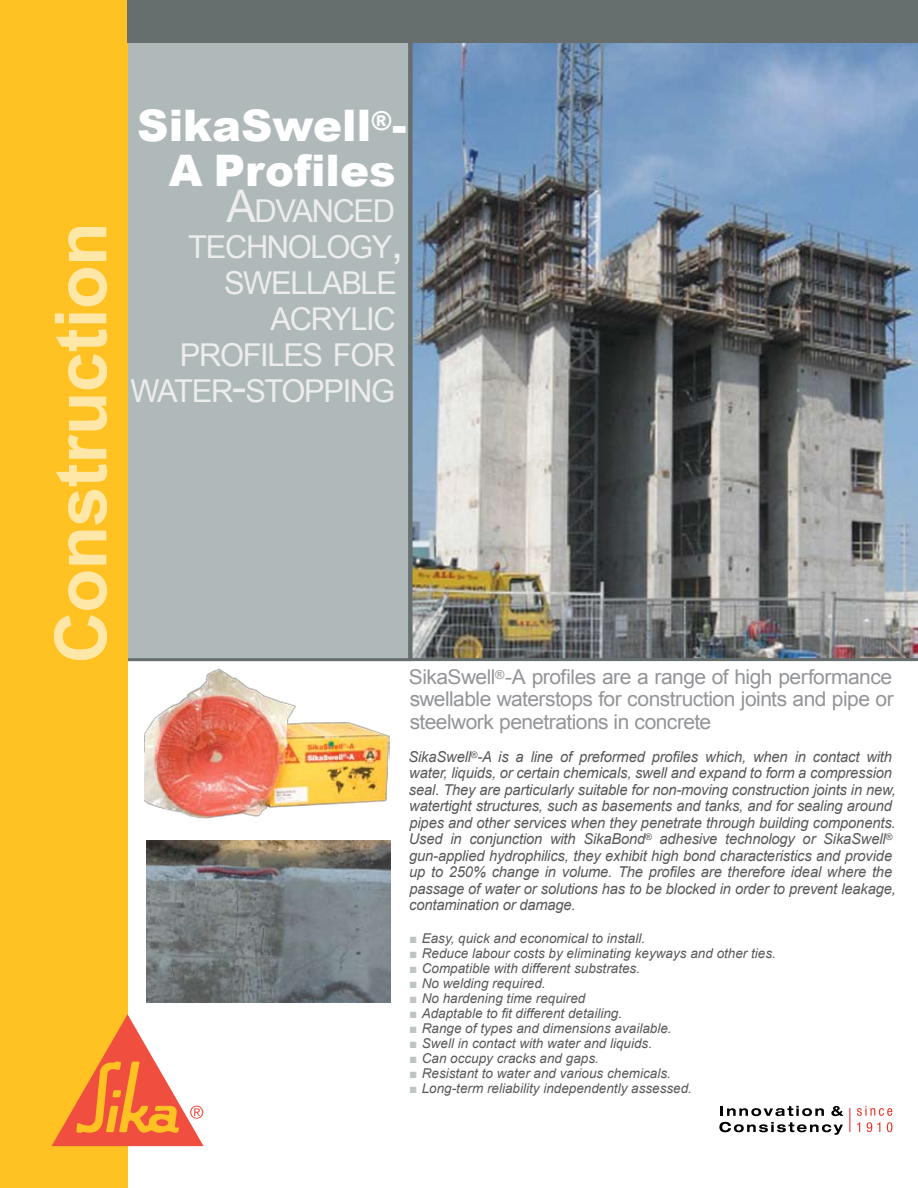
<style>
.page{position:relative;width:918px;height:1188px;background:#fff}
.page>*{position:absolute;margin:0;border:0;box-sizing:border-box;transform-origin:0 0}
.t1{font:700 72px "Arial";letter-spacing:-.01em;color:#ffe7a7}
.t2{font:900 43.5px/45px "Arial";color:#fff;text-align:center}
.t3{font:31.5px/36px "Arial";letter-spacing:-.045em;color:#ecedec;text-align:right}
.t4{font:20.4px/22.5px "Arial";letter-spacing:-.025em;color:#939598;text-align:justify}
.t5{font:italic 15px/16.5px "Arial";letter-spacing:-.01em;color:#58595b}
.t6{font:italic 13.5px "Arial";color:#58595b}
.s1{font-size:45px}
.s2{color:#bec5c4}
</style>
<div class="page">
<div style="left:128px;top:43px;width:282px;height:618px;background:#afb9b9"></div>
<img style="left:410px;top:43px;width:508px;height:618px">
<img style="left:145px;top:668px;width:244px;height:151px">
<img style="left:147px;top:840px;width:244px;height:162px">
<div style="left:0;top:0;width:128px;height:1188px;background:#ffc222"></div>
<svg style="left:52px;top:1014px;width:152px;height:132px"></svg>
<svg style="left:857px;top:1106px;width:35px;height:10px"></svg>
<svg style="left:857px;top:1122px;width:3px;height:10px"></svg>
<svg style="left:867px;top:1122px;width:13px;height:10px"></svg>
<svg style="left:887px;top:1122px;width:5px;height:10px"></svg>
<svg style="left:719px;top:1106px;width:131px;height:29px"></svg>
<div style="left:128px;top:0;width:790px;height:43px;background:#666e6e"></div>
<h1 class="t1" style="left:34px;top:664px;width:443px;rotate:-90deg">Construction</h1>
<h2 class="t2" style="left:137px;top:102px;width:271px">SikaSwell<sup>®</sup>-<br>A Profiles</h2>
<h3 class="t3" style="left:131px;top:193px;width:274px"><span class="s1">A</span>DVANCED<br>TECHNOLOGY<span class="s1">,<br></span>SWELLABLE<br>ACRYLIC<br>PROFILES FOR<br>WATER<span class="s1">-</span>STOPPING</h3>
<h3 class="t4" style="left:409px;top:666px;width:486px">SikaSwell<sup>®</sup>-A profiles are a range of high performance swellable waterstops for construction joints and pipe or steelwork penetrations in concrete</h3>
<p class="t5" style="left:409px;top:748px;width:489px">SikaSwell<sup>®</sup>-A is a line of preformed profiles which, when in contact with water, liquids, or certain chemicals, swell and expand to form a compression seal. They are particularly suitable for non-moving construction joints in new, watertight structures, such as basements and tanks, and for sealing around pipes and other services when they penetrate through building components.<br>Used in conjunction with SikaBond<sup>®</sup> adhesive technology or SikaSwell<sup>® </sup>gun-applied hydrophilics, they exhibit high bond characteristics and provide up to 250% change in volume. The profiles are therefore ideal where the passage of water or solutions has to be blocked in order to prevent leakage, contamination or damage.</p>
<p class="t6" style="left:409px;top:930px;width:238px"><span class="s2">■</span> Easy, quick and economical to install.</p>
<p class="t6" style="left:409px;top:945px;width:368px"><span class="s2">■</span> Reduce labour costs by eliminating keyways and other ties.</p>
<p class="t6" style="left:409px;top:960px;width:233px"><span class="s2">■</span> Compatible with different substrates.</p>
<p class="t6" style="left:409px;top:975px;width:138px"><span class="s2">■</span> No welding required.</p>
<p class="t6" style="left:409px;top:990px;width:178px"><span class="s2">■</span> No hardening time required</p>
<p class="t6" style="left:409px;top:1005px;width:215px"><span class="s2">■</span> Adaptable to fit different detailing.</p>
<p class="t6" style="left:409px;top:1020px;width:264px"><span class="s2">■</span> Range of types and dimensions available.</p>
<p class="t6" style="left:409px;top:1035px;width:245px"><span class="s2">■</span> Swell in contact with water and liquids.</p>
<p class="t6" style="left:409px;top:1050px;width:191px"><span class="s2">■</span> Can occupy cracks and gaps.</p>
<p class="t6" style="left:409px;top:1065px;width:263px"><span class="s2">■</span> Resistant to water and various chemicals.</p>
<p class="t6" style="left:409px;top:1080px;width:284px"><span class="s2">■</span> Long-term reliability independently assessed.</p>
</div>
